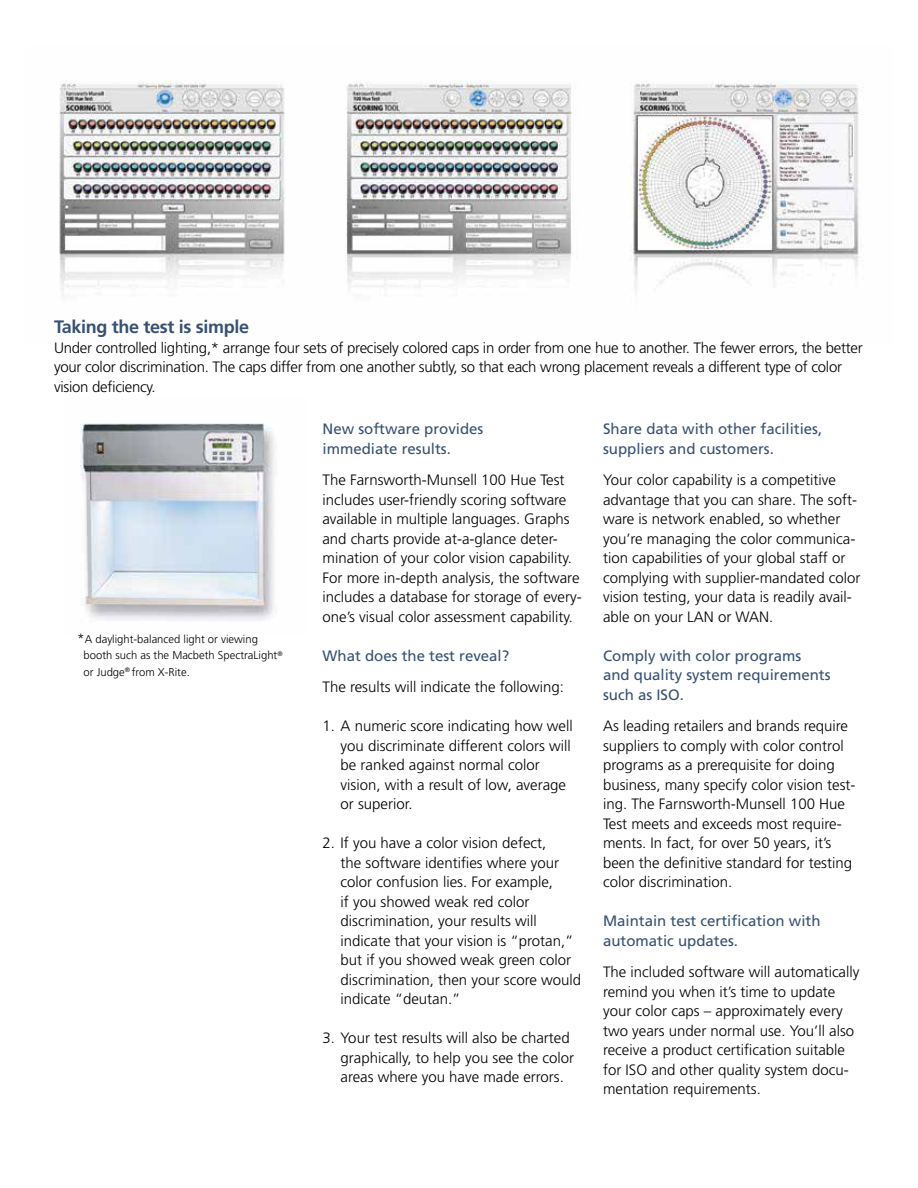
<style>
.page{position:relative;width:918px;height:1188px;background:#fff}
.page>*{position:absolute;margin:0;border:0;box-sizing:border-box;transform-origin:0 0}
.t1{font:700 18px "Frutiger";letter-spacing:-.02em;color:#385173}
.t2{font:300 15px/19.5px "Frutiger";color:#000}
.t3{font:300 15px/19.5px "Frutiger";letter-spacing:-.02em;color:#000}
.t4{font:15px/19.5px "Frutiger";color:#385173}
.t5{font:300 11.25px/16.5px "Frutiger";color:#000}
.s1{font-size:13.5px}
</style>
<div class="page">
<img style="left:59px;top:80px;width:800px;height:216px">
<img style="left:80px;top:423px;width:195px;height:198px">
<p class="t1" style="left:54px;top:316px;width:197px">Taking the test is simple</p>
<p class="t3" style="left:54px;top:338px;width:810px">Under controlled lighting,* arrange four sets of precisely colored caps in order from one hue to another. The fewer errors, the better your color discrimination. The caps differ from one another subtly, so that each wrong placement reveals a different type of color vision deficiency.</p>
<p class="t5" style="left:84px;top:631px;width:201px;text-indent:-6px"><span class="s1">*</span>A daylight-balanced light or viewing booth such as the Macbeth SpectraLight<sup>® </sup>or Judge<sup>®</sup> from X-Rite.</p>
<p class="t4" style="left:323px;top:419px;width:162px">New software provides immediate results.</p>
<p class="t2" style="left:323px;top:471px;width:261px">The Farnsworth-Munsell 100 Hue Test includes user-friendly scoring software available in multiple languages. Graphs and charts provide at-a-glance deter&shy;mination of your color vision capability.<br>For more in-depth analysis, the software includes a database for storage of every&shy;one’s visual color assessment capability.</p>
<p class="t4" style="left:323px;top:646px;width:188px">What does the test reveal?</p>
<p class="t2" style="left:323px;top:678px;width:243px">The results will indicate the following:</p>
<p class="t2" style="left:341px;top:717px;width:234px;text-indent:-18px">1. A numeric score indicating how well you discriminate different colors will be ranked against normal color vision, with a result of low, average or superior.</p>
<p class="t2" style="left:341px;top:834px;width:242px;text-indent:-18px">2. If you have a color vision defect,<br>the software identifies where your color confusion lies. For example,<br>if you showed weak red color discrimination, your results will indicate that your vision is “protan,” but if you showed weak green color discrimination, then your score would indicate “deutan.”</p>
<p class="t2" style="left:341px;top:1029px;width:235px;text-indent:-18px">3. Your test results will also be charted graphically, to help you see the color areas where you have made errors.</p>
<p class="t4" style="left:603px;top:419px;width:221px">Share data with other facilities, suppliers and customers.</p>
<p class="t2" style="left:603px;top:471px;width:259px">Your color capability is a competitive advantage that you can share. The soft&shy;ware is network enabled, so whether you’re managing the color communica&shy;tion capabilities of your global staff or complying with supplier-mandated color vision testing, your data is readily avail&shy;able on your LAN or WAN.</p>
<p class="t4" style="left:603px;top:646px;width:229px">Comply with color programs and quality system requirements such as ISO.</p>
<p class="t2" style="left:603px;top:717px;width:254px">As leading retailers and brands require suppliers to comply with color control programs as a prerequisite for doing business, many specify color vision test&shy;ing. The Farnsworth-Munsell 100 Hue Test meets and exceeds most require&shy;ments. In fact, for over 50 years, it’s been the definitive standard for testing color discrimination.</p>
<p class="t4" style="left:603px;top:911px;width:219px">Maintain test certification with automatic updates.</p>
<p class="t2" style="left:603px;top:963px;width:258px">The included software will automatically remind you when it’s time to update your color caps – approximately every two years under normal use. You’ll also receive a product certification suitable for ISO and other quality system docu&shy;mentation requirements.</p>
</div>
